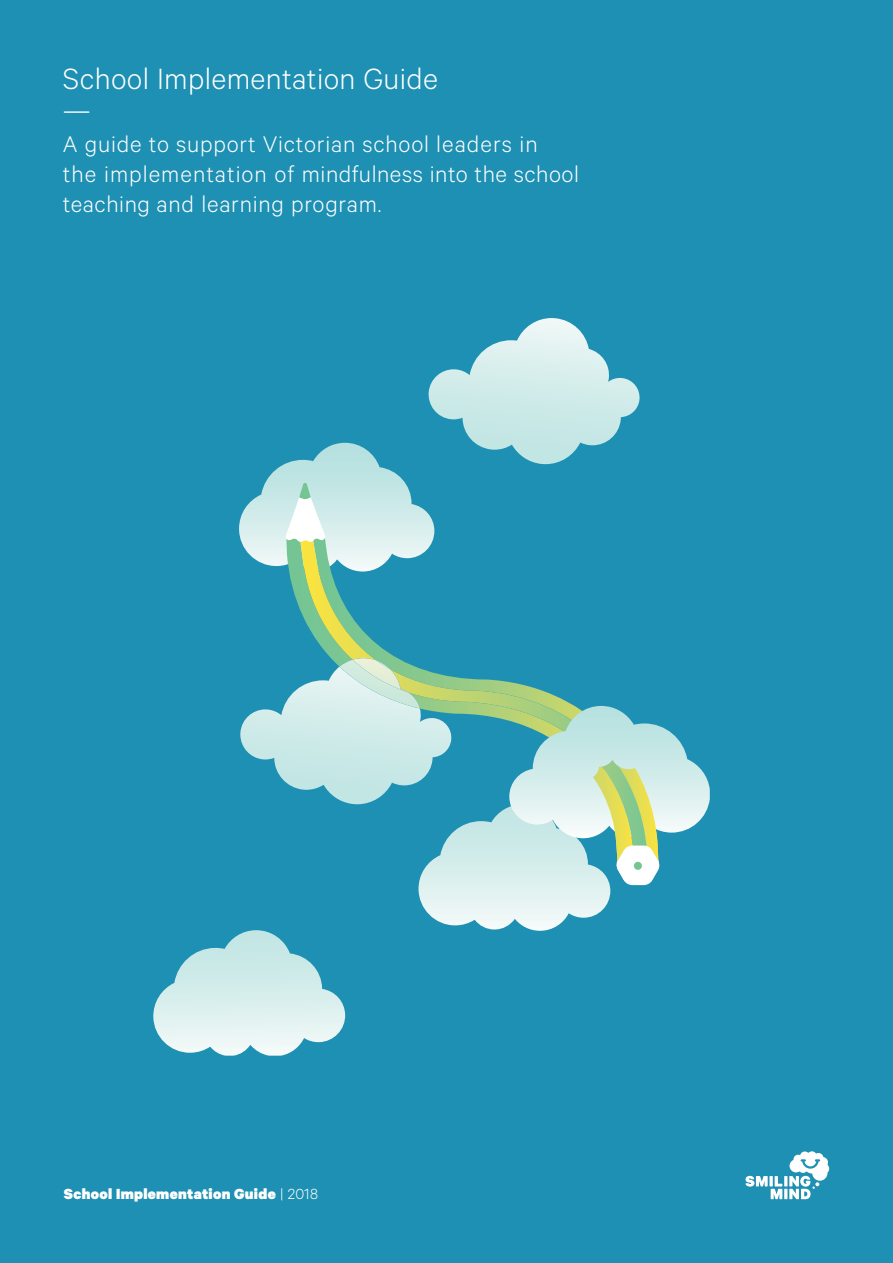
<style>
.page{position:relative;width:893px;height:1263px;background:#1e90b3}
.page>*{position:absolute;margin:0;border:0;box-sizing:border-box;transform-origin:0 0}
.t1{font:300 33px/33px "Calibre";letter-spacing:.01em;color:#fff}
.t2{font:300 25.5px/30px "Calibre";letter-spacing:.03em;color:#fff}
.t3{font:900 16.5px "Calibre";letter-spacing:.02em;color:#fff}
.s1{font-weight:300}
</style>
<div class="page">
<svg style="left:745px;top:1151px;width:84px;height:48px"></svg>
<svg style="left:300px;top:571px;width:97px;height:95px"></svg>
<img style="left:339px;top:660px;width:77px;height:7px">
<img style="left:353px;top:658px;width:55px;height:9px">
<svg style="left:239px;top:318px;width:401px;height:253px"></svg>
<svg style="left:153px;top:667px;width:557px;height:389px"></svg>
<p class="t1" style="left:63px;top:60px;width:376px">School Implementation Guide —</p>
<p class="t2" style="left:63px;top:127px;width:518px">A guide to support Victorian school leaders in<br>the implementation of mindfulness into the school teaching and learning program.</p>
<p class="t3" style="left:64px;top:1184px;width:256px">School Implementation Guide <span class="s1">| 2018</span></p>
</div>
